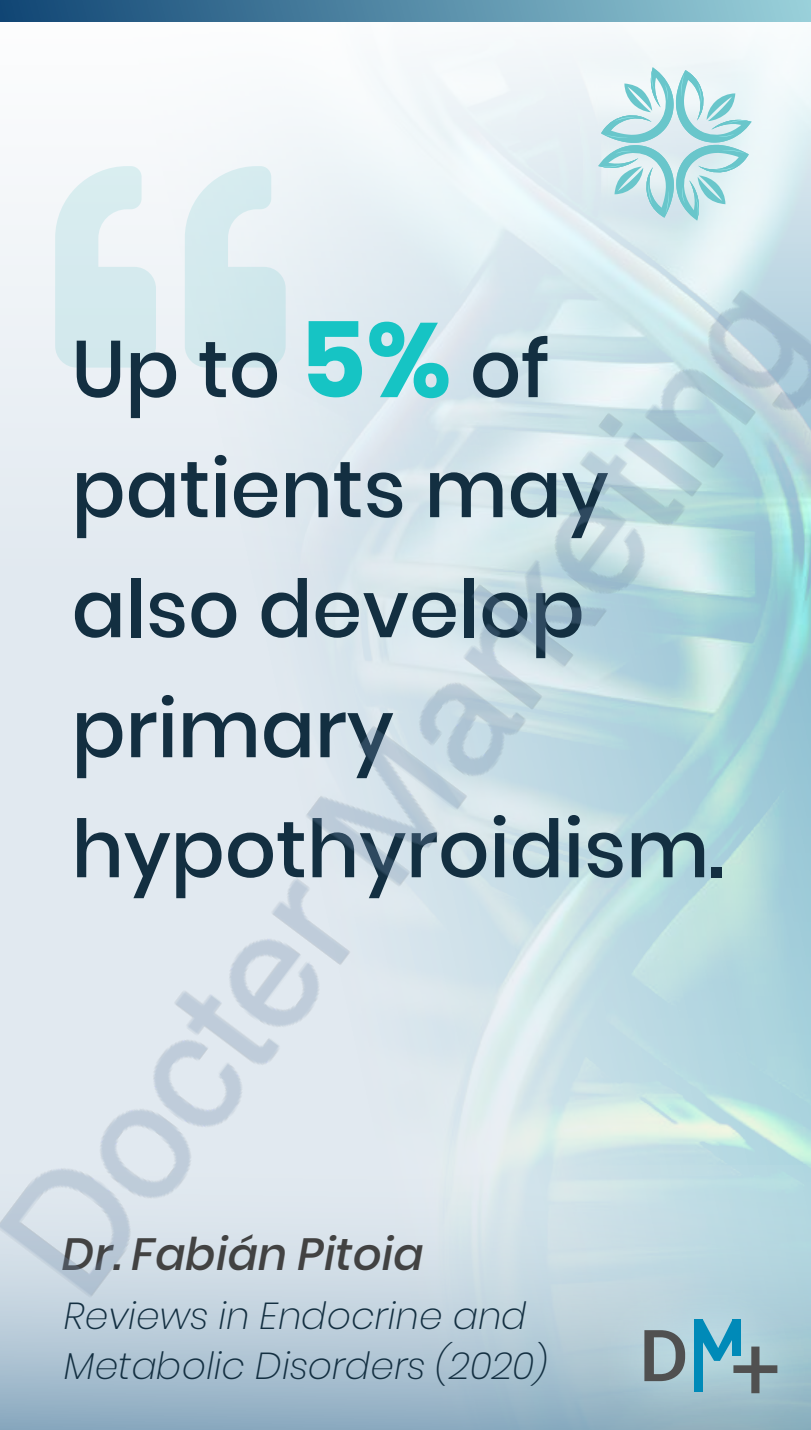
<style>
.page{position:relative;width:811px;height:1430px;background:#fff}
.page>*{position:absolute;margin:0;border:0;box-sizing:border-box;transform-origin:0 0}
.t1{font:500 80px/120px "Poppins";color:#132f41}
.t2{font:italic 500 45px "Poppins";color:#424242}
.t3{font:italic 200 37.5px/50px "Poppins";color:#132f41}
.s1{font-weight:700;font-size:105px;color:#16c4c4}
</style>
<div class="page">
<svg style="left:0;top:1335px;width:576px;height:95px;background:#a2bbcc"></svg>
<svg style="left:0;top:34px;width:810px;height:208px"></svg>
<div style="left:0;top:0;width:810px;height:22px;background:linear-gradient(to right,#104574,#99d0da)"></div>
<img style="left:576px;top:1335px;width:234px;height:95px">
<svg style="left:644px;top:1335px;width:40px;height:46px;background:#7f8c90"></svg>
<div style="left:693px;top:1319px;width:9px;height:72px;background:#008ab8"></div>
<svg style="left:701px;top:1335px;width:75px;height:58px;background:#81afbd"></svg>
<svg style="left:597px;top:67px;width:154px;height:154px;background:#c2e4e8"></svg>
<svg style="left:55px;top:166px;width:230px;height:76px;fill:#ecf2f6"></svg>
<img style="left:0;top:242px;width:810px;height:1093px">
<p class="t1" style="left:72px;top:309px;width:654px">Up to <span class="s1">5%</span> of patients may also develop primary hypothyroidism.</p>
<p class="t2" style="left:62px;top:1228px;width:362px">Dr. Fabián Pitoia</p>
<p class="t3" style="left:64px;top:1291px;width:485px">Reviews in Endocrine and<br>Metabolic Disorders (2020)</p>
</div>
